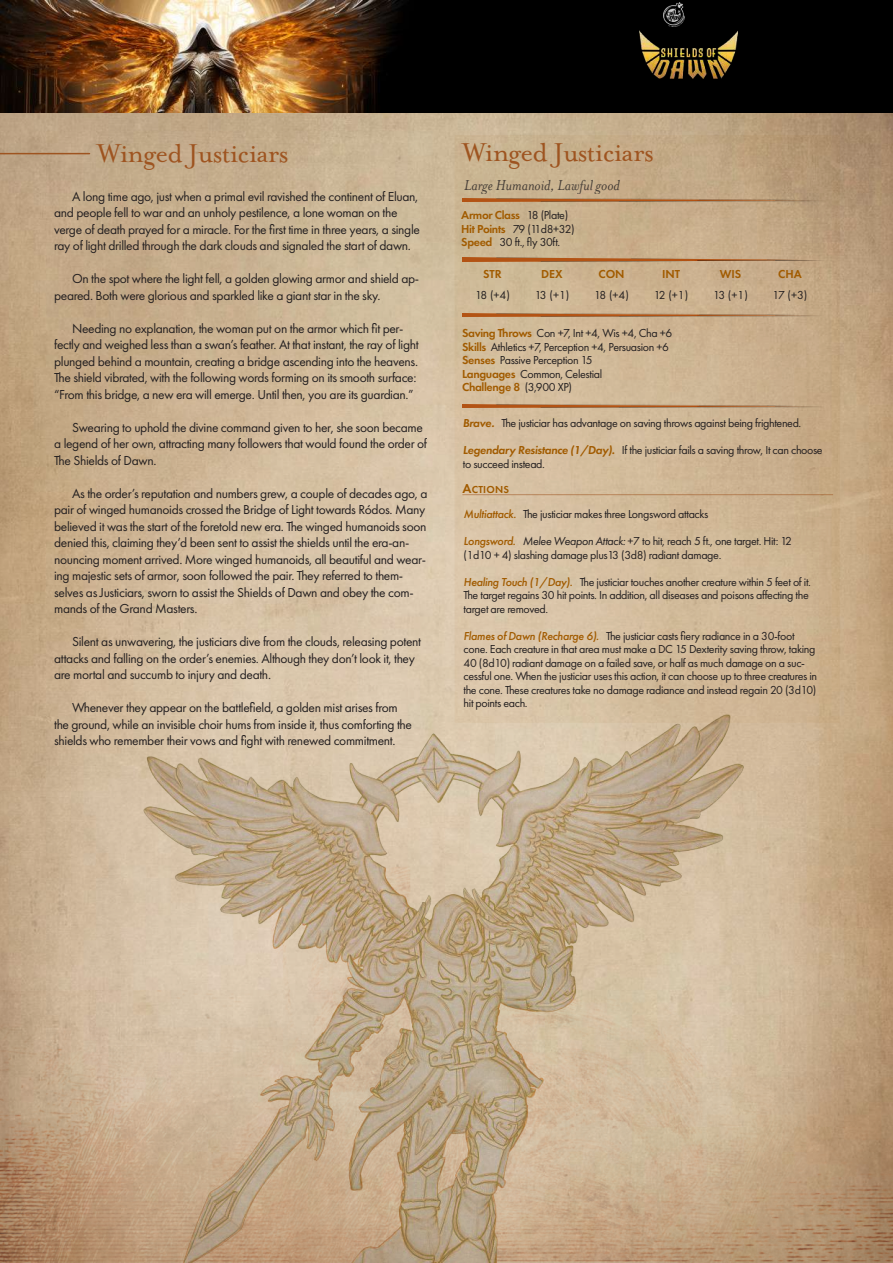
<style>
.page{position:relative;width:893px;height:1263px;background:#fff}
.page>*{position:absolute;margin:0;border:0;box-sizing:border-box;transform-origin:0 0}
.t1{font:30px "Mrs Eaves Roman";letter-spacing:-.025em;color:#9e5420}
.t2{font:italic 16.5px "Mrs Eaves OT";color:#231f20}
.t3{font:13.5px/16.5px "Futura PT";letter-spacing:-.025em;color:#231f20}
.t4{font:12px/13.5px "Futura PT";letter-spacing:-.03em;color:#231f20}
.t5{font:600 12px "Futura PT";color:#a15b00}
.t6{font:600 10.5px "Futura PT";letter-spacing:.02em;color:#a15b00}
.s1{font-weight:600;color:#a15b00}
.s2{font-weight:600;font-style:italic;color:#a15b00}
.s3{font-size:13.5px}
.s4{font-weight:500;font-style:italic;color:#a15b00}
.s5{font-style:italic}
</style>
<div class="page">
<img style="left:0;top:113px;width:893px;height:575px">
<img style="left:0;top:0;width:893px;height:113px">
<img style="left:663px;top:2px;width:21px;height:25px">
<img style="left:640px;top:30px;width:97px;height:49px">
<hr style="left:0;top:153px;width:90px;height:1px;background:#9e5420">
<svg style="left:454px;top:135px;width:386px;height:553px;fill:#cfb695"></svg>
<hr style="left:462px;top:494px;width:371px;height:1px;background:#9e5420">
<img style="left:462px;top:198px;width:362px;height:4px">
<img style="left:462px;top:313px;width:362px;height:4px">
<img style="left:462px;top:257px;width:362px;height:4px">
<img style="left:462px;top:404px;width:362px;height:4px">
<img style="left:0;top:688px;width:893px;height:575px">
<h1 class="t1" style="left:97px;top:137px;width:193px">Winged Justiciars</h1>
<p class="t3" style="left:54px;top:188px;width:367px;text-indent:18px">A long time ago, just when a primal evil ravished the continent of Eluan, and people fell to war and an unholy pestilence, a lone woman on the verge of death prayed for a miracle. For the first time in three years, a single ray of light drilled through the dark clouds and signaled the start of dawn.</p>
<p class="t3" style="left:54px;top:270px;width:367px;text-indent:18px">On the spot where the light fell, a golden glowing armor and shield ap&shy;peared. Both were glorious and sparkled like a giant star in the sky.</p>
<p class="t3" style="left:54px;top:320px;width:366px;text-align:center">Needing no explanation, the woman put on the armor which fit per-<br>fectly and weighed less than a swan’s feather. At that instant, the ray of light plunged behind a mountain, creating a bridge ascending into the heavens.<br>The shield vibrated, with the following words forming on its smooth surface: “From this bridge, a new era will emerge. Until then, you are its guardian.”</p>
<p class="t3" style="left:54px;top:419px;width:374px;text-indent:18px">Swearing to uphold the divine command given to her, she soon became a legend of her own, attracting many followers that would found the order of<br>The Shields of Dawn.</p>
<p class="t3" style="left:54px;top:485px;width:375px;text-indent:18px">As the order’s reputation and numbers grew, a couple of decades ago, a pair of winged humanoids crossed the Bridge of Light towards Ródos. Many believed it was the start of the foretold new era. The winged humanoids soon denied this, claiming they’d been sent to assist the shields until the era-an&shy;nouncing moment arrived. More winged humanoids, all beautiful and wear&shy;ing majestic sets of armor, soon followed the pair. They referred to them&shy;selves as Justiciars, sworn to assist the Shields of Dawn and obey the com&shy;mands of the Grand Masters.</p>
<p class="t3" style="left:54px;top:633px;width:368px;text-indent:18px">Silent as unwavering, the justiciars dive from the clouds, releasing potent attacks and falling on the order’s enemies. Although they don’t look it, they are mortal and succumb to injury and death.</p>
<p class="t3" style="left:54px;top:699px;width:359px;text-indent:18px">Whenever they appear on the battlefield, a golden mist arises from the ground, while an invisible choir hums from inside it, thus comforting the shields who remember their vows and fight with renewed commitment.</p>
<h1 class="t1" style="left:462px;top:136px;width:193px">Winged Justiciars</h1>
<p class="t2" style="left:464px;top:176px;width:157px">Large Humanoid, Lawful good</p>
<p class="t4" style="left:461px;top:208px;width:115px"><span class="s1">Armor Class</span> 18 (Plate)<br><span class="s1">Hit Points</span> 79 (11d8+32)<br><span class="s1">Speed</span> 30 ft., fly 30ft.</p>
<p class="t5" style="left:483px;top:266px;width:20px">STR</p>
<p class="t5" style="left:541px;top:266px;width:23px">DEX</p>
<p class="t5" style="left:598px;top:266px;width:28px">CON</p>
<p class="t5" style="left:662px;top:266px;width:20px">INT</p>
<p class="t5" style="left:720px;top:266px;width:23px">WIS</p>
<p class="t5" style="left:778px;top:266px;width:25px">CHA</p>
<p class="t4" style="left:475px;top:288px;width:36px">18 (+4)</p>
<p class="t4" style="left:535px;top:288px;width:36px">13 (+1)</p>
<p class="t4" style="left:594px;top:288px;width:36px">18 (+4)</p>
<p class="t4" style="left:654px;top:288px;width:36px">12 (+1)</p>
<p class="t4" style="left:713px;top:288px;width:36px">13 (+1)</p>
<p class="t4" style="left:772px;top:288px;width:36px">17 (+3)</p>
<p class="t4" style="left:462px;top:326px;width:212px"><span class="s1">Saving Throws</span> Con +7, Int +4, Wis +4, Cha +6<br><span class="s1">Skills</span> Athletics +7, Perception +4, Persuasion +6<br><span class="s1">Senses</span> Passive Perception 15<br><span class="s1">Languages</span> Common, Celestial<br><span class="s1">Challenge 8</span> (3,900 XP)</p>
<p class="t4" style="left:463px;top:416px;width:340px"><span class="s2">Brave.</span> The justiciar has advantage on saving throws against being frightened.</p>
<p class="t4" style="left:463px;top:443px;width:361px"><span class="s2">Legendary Resistance (1/Day).</span> If the justiciar fails a saving throw, It can choose to succeed instead.</p>
<p class="t6" style="left:462px;top:483px;width:48px"><span class="s3">A</span>CTIONS</p>
<p class="t4" style="left:464px;top:507px;width:246px"><span class="s4">Multiattack.</span> The justiciar makes three Longsword attacks</p>
<p class="t4" style="left:464px;top:534px;width:330px"><span class="s4">Longsword.</span> <span class="s5">Melee Weapon Attack:</span> +7 to hit, reach 5 ft., one target. Hit: 12 (1d10 + 4) slashing damage plus13 (3d8) radiant damage.</p>
<p class="t4" style="left:464px;top:575px;width:349px"><span class="s4">Healing Touch (1/Day).</span> The justiciar touches another creature within 5 feet of it.<br>The target regains 30 hit points. In addition, all diseases and poisons affecting the target are removed.</p>
<p class="t4" style="left:464px;top:629px;width:355px"><span class="s4">Flames of Dawn (Recharge 6).</span> The justiciar casts fiery radiance in a 30-foot cone. Each creature in that area must make a DC 15 Dexterity saving throw, taking 40 (8d10) radiant damage on a failed save, or half as much damage on a suc&shy;cessful one. When the justiciar uses this action, it can choose up to three creatures in the cone. These creatures take no damage radiance and instead regain 20 (3d10) hit points each.</p>
</div>
